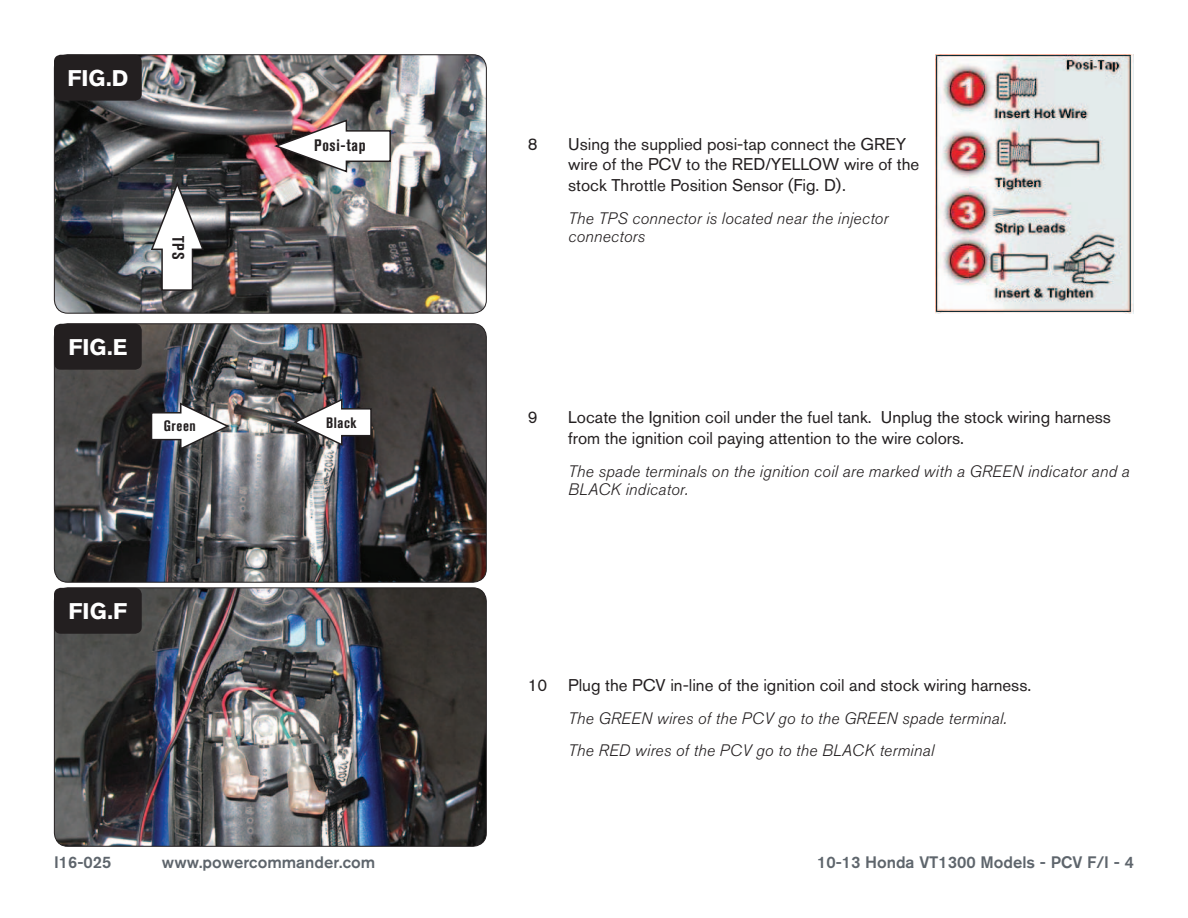
<style>
.page{position:relative;width:1188px;height:918px;background:#fff}
.page>*{position:absolute;margin:0;border:0;box-sizing:border-box;transform-origin:0 0}
.t1{font:700 22.5px "Akzidenz Grotesk BQ";color:#fff}
.Bodycopy{font:16.8px/20.2px "Akzidenz Grotesk BQ";color:#231f20}
.Bodycopy-2{font:italic 300 16.5px/18px "Akzidenz Grotesk BQ";letter-spacing:.01em;color:#231f20}
.t2{font:500 16.5px "Akzidenz Grotesk BQ";color:#5e656c}
.Callouts{font:700 condensed 16.5px "Akzidenz Grotesk BQ";letter-spacing:.04em;color:#231f20}
.Callouts-2{font:700 condensed 15px "Akzidenz Grotesk BQ";letter-spacing:.04em;color:#231f20}
</style>
<div class="page">
<img style="left:55px;top:55px;width:430px;height:257px">
<div style="left:54px;top:54px;width:433px;height:260px;border:1px solid #231f20;border-radius:14px"></div>
<div style="left:54px;top:55px;width:88px;height:46px;background:#231f20;border-radius:7px"></div>
<img style="left:54px;top:324px;width:431px;height:257px">
<div style="left:54px;top:323px;width:433px;height:260px;border:1px solid #231f20;border-radius:14px"></div>
<div style="left:54px;top:324px;width:88px;height:46px;background:#231f20;border-radius:7px"></div>
<svg style="left:150px;top:180px;width:55px;height:112px"></svg>
<img style="left:272px;top:119px;width:120px;height:55px">
<img style="left:935px;top:54px;width:199px;height:260px">
<svg style="left:291px;top:398px;width:82px;height:49px"></svg>
<img style="left:150px;top:401px;width:81px;height:50px">
<img style="left:54px;top:588px;width:431px;height:258px">
<div style="left:54px;top:587px;width:433px;height:260px;border:1px solid #231f20;border-radius:14px"></div>
<div style="left:54px;top:588px;width:88px;height:46px;background:#231f20;border-radius:7px"></div>
<p class="t1" style="left:67px;top:65px;width:62px">FIG.D</p>
<p class="t1" style="left:68px;top:334px;width:61px">FIG.E</p>
<p class="Callouts" style="left:188px;top:236px;width:24px;rotate:90deg">TPS</p>
<p class="Callouts" style="left:314px;top:136px;width:53px">Posi-tap</p>
<p class="Callouts-2" style="left:164px;top:417px;width:34px">Green</p>
<p class="Callouts-2" style="left:326px;top:414px;width:32px">Black</p>
<p class="t1" style="left:69px;top:598px;width:60px">FIG.F</p>
<p class="Bodycopy" style="left:528px;top:134px;width:11px">8</p>
<p class="Bodycopy" style="left:568px;top:134px;width:353px">Using the supplied posi-tap connect the GREY wire of the PCV to the RED/YELLOW wire of the stock Throttle Position Sensor (Fig. D).</p>
<p class="Bodycopy-2" style="left:568px;top:210px;width:322px">The TPS connector is located near the injector connectors</p>
<p class="Bodycopy" style="left:528px;top:407px;width:11px">9</p>
<p class="Bodycopy" style="left:568px;top:407px;width:544px">Locate the Ignition coil under the fuel tank. Unplug the stock wiring harness from the ignition coil paying attention to the wire colors.</p>
<p class="Bodycopy-2" style="left:568px;top:463px;width:563px">The spade terminals on the ignition coil are marked with a GREEN indicator and a<br>BLACK indicator.</p>
<p class="Bodycopy" style="left:528px;top:675px;width:505px">10 Plug the PCV in-line of the ignition coil and stock wiring harness.</p>
<p class="Bodycopy-2" style="left:568px;top:710px;width:440px">The GREEN wires of the PCV go to the GREEN spade terminal.</p>
<p class="Bodycopy-2" style="left:568px;top:741px;width:367px">The RED wires of the PCV go to the BLACK terminal</p>
<p class="t2" style="left:54px;top:852px;width:59px">I16-025</p>
<p class="t2" style="left:162px;top:852px;width:215px">www.powercommander.com</p>
<p class="t2" style="left:817px;top:852px;width:318px">10-13 Honda VT1300 Models - PCV F/I - 4</p>
</div>
